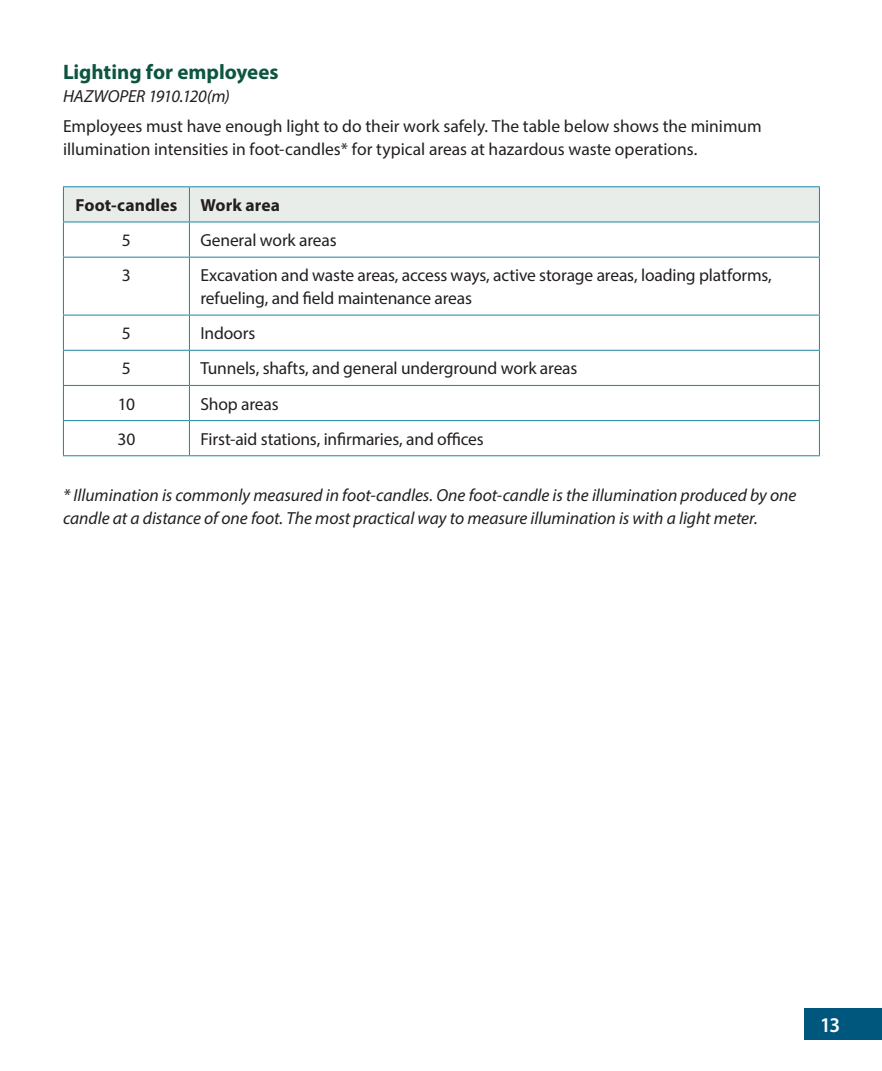
<style>
.page{position:relative;width:882px;height:1071px;background:#fff}
.page>*{position:absolute;margin:0;border:0;box-sizing:border-box;transform-origin:0 0}
.Heading_-_Subhead__b{font:700 21px "Myriad Pro";color:#0d5540}
.t1{font:600 21px "Myriad Pro";color:#fff;scale:.95 1}
.Body_Text{font:17.5px/22.8px "Myriad Pro";letter-spacing:-.01em;color:#231f20}
.Body_Text-2{font:italic 17.5px/22.8px "Myriad Pro";color:#231f20}
.Heading_-_Subhead_3{font:700 17.5px "Myriad Pro";letter-spacing:.005em;color:#231f20}
</style>
<div class="page">
<div style="left:804px;top:1008px;width:78px;height:32px;background:#00577d"></div>
<div style="left:64px;top:187px;width:755px;height:35px;background:#e9edea"></div>
<hr style="left:189px;top:187px;width:1px;height:35px;background:#1986a3">
<hr style="left:63px;top:222px;width:126px;height:1px;background:#1986a3">
<hr style="left:189px;top:222px;width:1px;height:35px;background:#1986a3">
<hr style="left:819px;top:222px;width:1px;height:35px;background:#1986a3">
<hr style="left:63px;top:257px;width:126px;height:1px;background:#1986a3">
<hr style="left:189px;top:258px;width:1px;height:57px;background:#1986a3">
<hr style="left:819px;top:258px;width:1px;height:57px;background:#1986a3">
<hr style="left:63px;top:315px;width:126px;height:1px;background:#1986a3">
<hr style="left:189px;top:316px;width:1px;height:34px;background:#1986a3">
<hr style="left:819px;top:316px;width:1px;height:34px;background:#1986a3">
<hr style="left:63px;top:350px;width:126px;height:1px;background:#1986a3">
<hr style="left:189px;top:351px;width:1px;height:34px;background:#1986a3">
<hr style="left:819px;top:351px;width:1px;height:34px;background:#1986a3">
<hr style="left:63px;top:385px;width:126px;height:1px;background:#1986a3">
<hr style="left:189px;top:386px;width:1px;height:34px;background:#1986a3">
<hr style="left:819px;top:386px;width:1px;height:34px;background:#1986a3">
<hr style="left:63px;top:420px;width:126px;height:1px;background:#1986a3">
<hr style="left:189px;top:421px;width:1px;height:34px;background:#1986a3">
<hr style="left:819px;top:421px;width:1px;height:34px;background:#1986a3">
<hr style="left:63px;top:455px;width:126px;height:1px;background:#1986a3">
<hr style="left:819px;top:187px;width:1px;height:35px;background:#1986a3">
<hr style="left:63px;top:222px;width:1px;height:35px;background:#1986a3">
<hr style="left:63px;top:258px;width:1px;height:57px;background:#1986a3">
<hr style="left:63px;top:316px;width:1px;height:34px;background:#1986a3">
<hr style="left:63px;top:351px;width:1px;height:34px;background:#1986a3">
<hr style="left:63px;top:386px;width:1px;height:34px;background:#1986a3">
<hr style="left:63px;top:421px;width:1px;height:34px;background:#1986a3">
<hr style="left:63px;top:186px;width:126px;height:1px;background:#1986a3">
<hr style="left:63px;top:187px;width:1px;height:35px;background:#1986a3">
<hr style="left:189px;top:186px;width:631px;height:1px;background:#1986a3">
<hr style="left:189px;top:222px;width:631px;height:1px;background:#1986a3">
<hr style="left:189px;top:257px;width:631px;height:1px;background:#1986a3">
<hr style="left:189px;top:315px;width:631px;height:1px;background:#1986a3">
<hr style="left:189px;top:350px;width:631px;height:1px;background:#1986a3">
<hr style="left:189px;top:385px;width:631px;height:1px;background:#1986a3">
<hr style="left:189px;top:420px;width:631px;height:1px;background:#1986a3">
<hr style="left:189px;top:455px;width:631px;height:1px;background:#1986a3">
<p class="Heading_-_Subhead__b" style="left:63px;top:58px;width:217px">Lighting for employees</p>
<p class="Body_Text-2" style="left:63px;top:84px;width:168px">HAZWOPER 1910.120(m)</p>
<p class="Body_Text" style="left:63px;top:115px;width:700px">Employees must have enough light to do their work safely. The table below shows the minimum illumination intensities in foot-candles* for typical areas at hazardous waste operations.</p>
<p class="Heading_-_Subhead_3" style="left:75px;top:194px;width:104px">Foot-candles</p>
<p class="Heading_-_Subhead_3" style="left:200px;top:194px;width:81px">Work area</p>
<p class="Body_Text" style="left:122px;top:229px;width:10px">5</p>
<p class="Body_Text" style="left:200px;top:229px;width:138px">General work areas</p>
<p class="Body_Text" style="left:122px;top:264px;width:10px">3</p>
<p class="Body_Text" style="left:200px;top:264px;width:573px">Excavation and waste areas, access ways, active storage areas, loading platforms, refueling, and field maintenance areas</p>
<p class="Body_Text" style="left:122px;top:322px;width:10px">5</p>
<p class="Body_Text" style="left:200px;top:322px;width:56px">Indoors</p>
<p class="Body_Text" style="left:122px;top:357px;width:10px">5</p>
<p class="Body_Text" style="left:200px;top:357px;width:378px">Tunnels, shafts, and general underground work areas</p>
<p class="Body_Text" style="left:118px;top:392px;width:19px">10</p>
<p class="Body_Text" style="left:200px;top:392px;width:80px">Shop areas</p>
<p class="Body_Text" style="left:118px;top:427px;width:19px">30</p>
<p class="Body_Text" style="left:200px;top:427px;width:285px">First-aid stations, infirmaries, and offices</p>
<p class="Body_Text-2" style="left:63px;top:483px;width:735px">* Illumination is commonly measured in foot-candles. One foot-candle is the illumination produced by one candle at a distance of one foot. The most practical way to measure illumination is with a light meter.</p>
<p class="t1" style="left:820px;top:1011px;width:23px">13</p>
</div>
